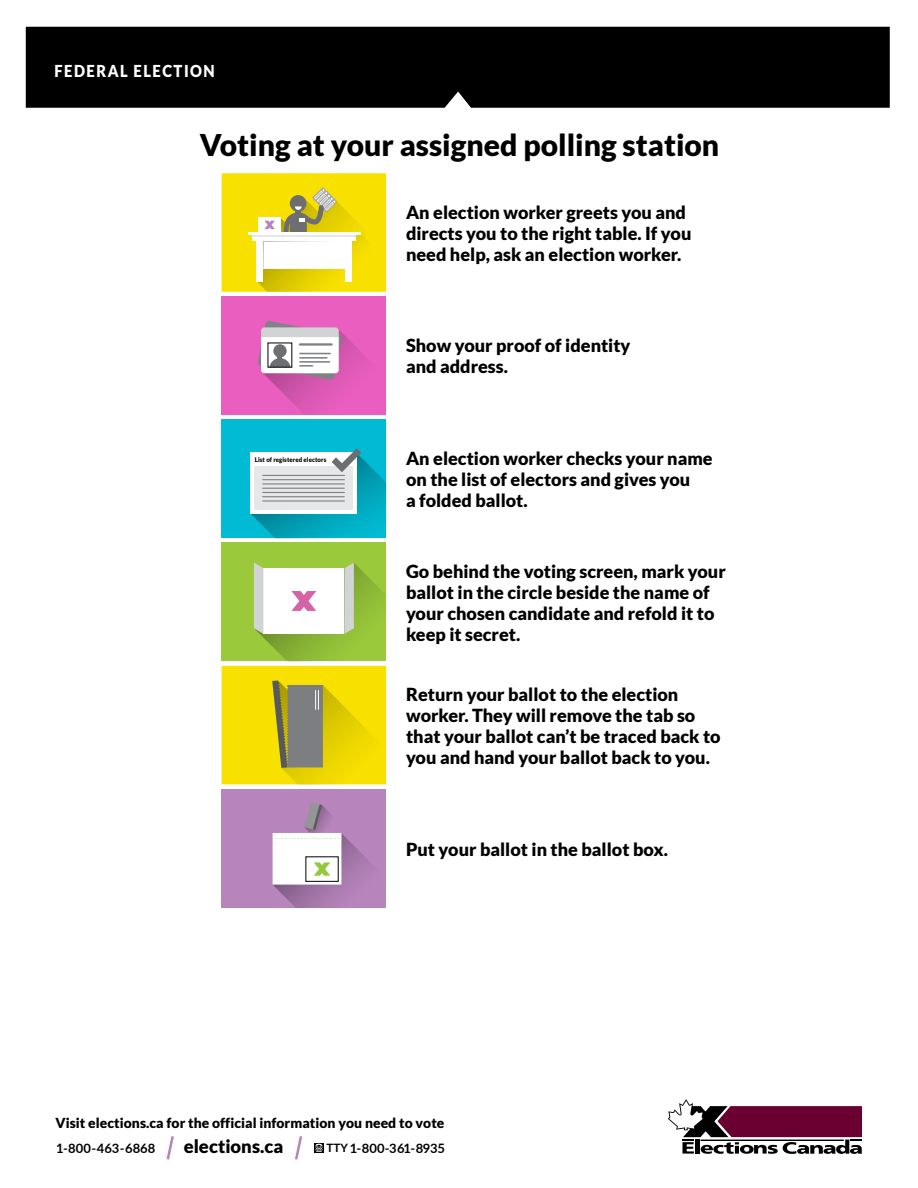
<style>
.page{position:relative;width:918px;height:1188px;background:#fff}
.page>*{position:absolute;margin:0;border:0;box-sizing:border-box;transform-origin:0 0}
.t1{font:900 30px "Lato";color:#000}
.t2{font:900 18.3px "Lato";letter-spacing:.005em;color:#000}
.t3{font:900 18px/21px "Lato";color:#000}
.t4{font:900 16.5px "Lato";letter-spacing:.1em;color:#fff;scale:.9 1}
.t5{font:900 13.95px "Lato";letter-spacing:.005em;color:#000}
.t6{font:700 13.05px "Lato";letter-spacing:-.02em;color:#000}
.t7{font:700 13.05px "Lato";color:#000}
.t8{font:900 6.45px "Lato";letter-spacing:.01em;color:#000;scale:.94 1}
.s1{font-size:11.55px}
</style>
<div class="page">
<div style="left:26px;top:27px;width:864px;height:81px;background:#000"></div>
<div style="left:314px;top:1143px;width:10px;height:10px;background:#000"></div>
<svg style="left:315px;top:1144px;width:8px;height:8px"></svg>
<svg style="left:167px;top:1136px;width:7px;height:24px"></svg>
<svg style="left:295px;top:1136px;width:7px;height:24px"></svg>
<svg style="left:668px;top:1099px;width:194px;height:55px"></svg>
<svg style="left:222px;top:173px;width:164px;height:611px;fill:#f8e100"></svg>
<div style="left:222px;top:296px;width:164px;height:119px;background:#e95ebe"></div>
<div style="left:222px;top:420px;width:164px;height:118px;background:#00bbd3"></div>
<div style="left:222px;top:543px;width:164px;height:118px;background:#9aca3c"></div>
<svg style="left:223px;top:177px;width:162px;height:115px"></svg>
<svg style="left:258px;top:321px;width:107px;height:94px"></svg>
<hr style="left:300px;top:357px;width:27px;height:2px;background:#808285">
<hr style="left:300px;top:353px;width:30px;height:1px;background:#808285">
<svg style="left:250px;top:448px;width:136px;height:90px"></svg>
<svg style="left:254px;top:563px;width:131px;height:98px"></svg>
<svg style="left:272px;top:681px;width:114px;height:103px"></svg>
<div style="left:222px;top:789px;width:164px;height:119px;background:#b784bb"></div>
<svg style="left:273px;top:802px;width:97px;height:106px"></svg>
<p class="t4" style="left:54px;top:62px;width:180px">FEDERAL ELECTION</p>
<h1 class="t1" style="left:200px;top:127px;width:521px">Voting at your assigned polling station</h1>
<h2 class="t3" style="left:406px;top:201px;width:287px">An election worker greets you and directs you to the right table. If you need help, ask an election worker.</h2>
<h2 class="t3" style="left:406px;top:335px;width:226px">Show your proof of identity and address.</h2>
<p class="t8" style="left:255px;top:456px;width:77px">List of registered electors</p>
<h2 class="t3" style="left:406px;top:448px;width:308px">An election worker checks your name on the list of electors and gives you<br>a folded ballot.</h2>
<h2 class="t3" style="left:406px;top:560px;width:321px">Go behind the voting screen, mark your ballot in the circle beside the name of your chosen candidate and refold it to keep it secret.</h2>
<h2 class="t3" style="left:406px;top:683px;width:316px">Return your ballot to the election worker. They will remove the tab so that your ballot can’t be traced back to you and hand your ballot back to you.</h2>
<h2 class="t3" style="left:406px;top:838px;width:263px">Put your ballot in the ballot box.</h2>
<p class="t5" style="left:56px;top:1115px;width:390px">Visit elections.ca for the official information you need to vote</p>
<p class="t7" style="left:56px;top:1138px;width:101px">1-800-463-6868</p>
<p class="t2" style="left:184px;top:1135px;width:101px">elections.ca</p>
<p class="t6" style="left:326px;top:1138px;width:120px"><span class="s1">TTY</span>1-800-361-8935</p>
</div>
